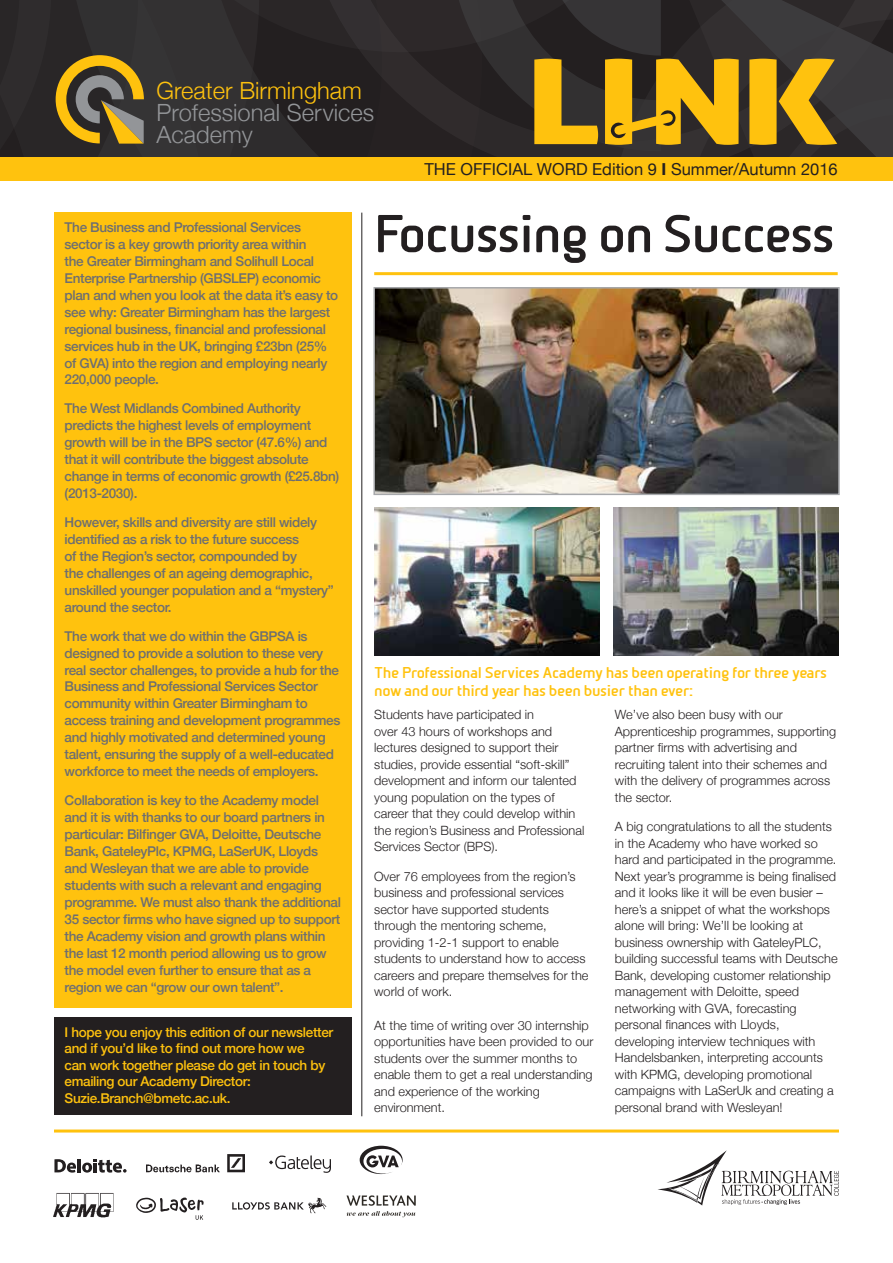
<style>
.page{position:relative;width:893px;height:1263px;background:#fff}
.page>*{position:absolute;margin:0;border:0;box-sizing:border-box;transform-origin:0 0}
.t1{font:117.9px "Aller Display";color:#ffc20e;scale:1.3 1}
.t2{font:700 51px "Beta Sans";letter-spacing:-.03em;color:#231f20}
.t3{font:300 23.7px/22.2px "Helvetica Neue";color:#939598}
.t4{font:300 23.7px "Helvetica Neue";color:#ffc20e}
.t5{font:16.5px "Helvetica Neue";color:#231f20}
.t6{font:700 15px/18px "Beta Sans";letter-spacing:-.025em;color:#ffc20e}
.t7{font:500 13.5px/17px "Helvetica Neue";letter-spacing:-.025em;color:#6d6e71}
.t8{font:500 13.5px/16.5px "Helvetica Neue";letter-spacing:-.025em;color:#ffc20e}
.t9{font:300 12.75px/16.5px "Helvetica Neue";color:#231f20}
.s1{font-weight:700}
</style>
<div class="page">
<div style="left:54px;top:213px;width:298px;height:795px;background:#ffc20e"></div>
<div style="left:54px;top:1017px;width:298px;height:98px;background:#231f20"></div>
<div style="left:0;top:157px;width:893px;height:24px;background:#ffc20e"></div>
<svg style="left:0;top:0;width:893px;height:157px"></svg>
<hr style="left:54px;top:1129px;width:785px;height:3px;background:#ffc20e">
<hr style="left:361px;top:213px;width:1px;height:903px;background:#231f20">
<svg style="left:658px;top:1150px;width:181px;height:55px"></svg>
<img style="left:146px;top:1154px;width:99px;height:19px">
<svg style="left:346px;top:1195px;width:70px;height:22px"></svg>
<svg style="left:269px;top:1155px;width:62px;height:18px"></svg>
<svg style="left:360px;top:1146px;width:43px;height:28px"></svg>
<svg style="left:136px;top:1197px;width:68px;height:23px"></svg>
<svg style="left:232px;top:1197px;width:94px;height:16px"></svg>
<img style="left:53px;top:1193px;width:61px;height:25px">
<hr style="left:77px;top:1159px;width:4px;height:13px;background:#231f20">
<svg style="left:82px;top:1159px;width:45px;height:13px"></svg>
<svg style="left:54px;top:1159px;width:22px;height:13px"></svg>
<img style="left:376px;top:290px;width:461px;height:202px">
<div style="left:373px;top:287px;width:467px;height:208px;border:2px solid #a7a9ac"></div>
<hr style="left:374px;top:272px;width:464px;height:3px;background:#ffc20e">
<img style="left:613px;top:507px;width:226px;height:149px">
<img style="left:374px;top:507px;width:226px;height:149px">
<h3 class="t4" style="left:157px;top:76px;width:207px">Greater Birmingham</h3>
<h3 class="t3" style="left:157px;top:101px;width:219px">Professional Services<br>Academy</h3>
<h1 class="t1" style="left:525px;top:27px;width:242px">LINK</h1>
<p class="t5" style="left:424px;top:158px;width:415px">THE OFFICIAL WORD Edition 9 <span class="s1">I</span> Summer/Autumn 2016</p>
<p class="t7" style="left:65px;top:218px;width:275px">The Business and Professional Services sector is a key growth priority area within<br>the Greater Birmingham and Solihull Local Enterprise Partnership (GBSLEP) economic plan and when you look at the data it’s easy to see why: Greater Birmingham has the largest regional business, financial and professional services hub in the UK, bringing £23bn (25% of GVA) into the region and employing nearly 220,000 people.</p>
<p class="t7" style="left:65px;top:399px;width:276px">The West Midlands Combined Authority predicts the highest levels of employment growth will be in the BPS sector (47.6%) and that it will contribute the biggest absolute change in terms of economic growth (£25.8bn) (2013-2030).</p>
<p class="t7" style="left:65px;top:513px;width:271px">However, skills and diversity are still widely identified as a risk to the future success<br>of the Region’s sector, compounded by<br>the challenges of an ageing demographic, unskilled younger population and a “mystery” around the sector.</p>
<p class="t7" style="left:65px;top:627px;width:277px">The work that we do within the GBPSA is designed to provide a solution to these very real sector challenges, to provide a hub for the Business and Professional Services Sector community within Greater Birmingham to access training and development programmes and highly motivated and determined young talent, ensuring the supply of a well-educated workforce to meet the needs of employers.</p>
<p class="t7" style="left:65px;top:791px;width:278px">Collaboration is key to the Academy model and it is with thanks to our board partners in particular: Bilfinger GVA, Deloitte, Deutsche Bank, GateleyPlc, KPMG, LaSerUK, Lloyds and Wesleyan that we are able to provide students with such a relevant and engaging programme. We must also thank the additional 35 sector firms who have signed up to support the Academy vision and growth plans within the last 12 month period allowing us to grow the model even further to ensure that as a region we can “grow our own talent”.</p>
<p class="t8" style="left:65px;top:1023px;width:270px">I hope you enjoy this edition of our newsletter and if you’d like to find out more how we<br>can work together please do get in touch by emailing our Academy Director:<br>Suzie.Branch@bmetc.ac.uk.</p>
<h2 class="t2" style="left:374px;top:204px;width:462px">Focussing on Success</h2>
<p class="t6" style="left:374px;top:664px;width:454px">The Professional Services Academy has been operating for three years now and our third year has been busier than ever:</p>
<p class="t9" style="left:374px;top:706px;width:212px">Students have participated in<br>over 43 hours of workshops and lectures designed to support their studies, provide essential “soft-skill” development and inform our talented young population on the types of career that they could develop within the region’s Business and Professional Services Sector (BPS).</p>
<p class="t9" style="left:374px;top:867px;width:216px">Over 76 employees from the region’s business and professional services sector have supported students through the mentoring scheme, providing 1-2-1 support to enable students to understand how to access careers and prepare themselves for the world of work.</p>
<p class="t9" style="left:374px;top:1016px;width:221px">At the time of writing over 30 internship opportunities have been provided to our students over the summer months to enable them to get a real understanding and experience of the working environment.</p>
<p class="t9" style="left:615px;top:706px;width:223px">We’ve also been busy with our<br>Apprenticeship programmes, supporting partner firms with advertising and recruiting talent into their schemes and with the delivery of programmes across the sector.</p>
<p class="t9" style="left:615px;top:817px;width:224px">A big congratulations to all the students in the Academy who have worked so hard and participated in the programme.<br>Next year’s programme is being finalised and it looks like it will be even busier – here’s a snippet of what the workshops alone will bring: We’ll be looking at business ownership with GateleyPLC, building successful teams with Deutsche Bank, developing customer relationship management with Deloitte, speed networking with GVA, forecasting personal finances with Lloyds, developing interview techniques with Handelsbanken, interpreting accounts with KPMG, developing promotional campaigns with LaSerUk and creating a personal brand with Wesleyan!</p>
</div>
